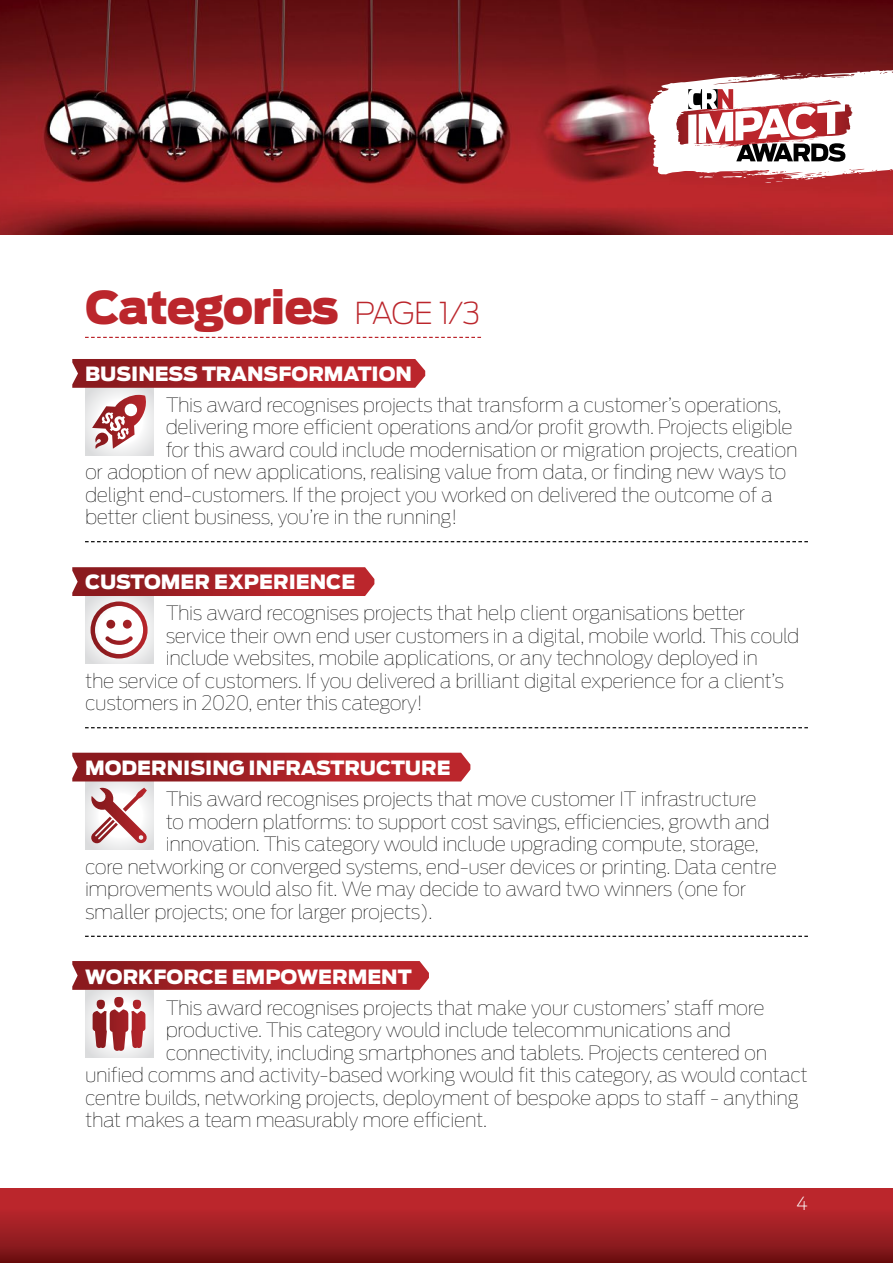
<style>
.page{position:relative;width:893px;height:1263px;background:#fff}
.page>*{position:absolute;margin:0;border:0;box-sizing:border-box;transform-origin:0 0}
.t1{font:900 45px "Antenna";letter-spacing:-.025em;color:#bb262c}
.t2{font:100 19.5px "Antenna";letter-spacing:-.02em;color:#000}
.t3{font:900 19.5px "Antenna";color:#fff}
.t4{font:200 18px "Antenna";color:#fff}
.s1{font-weight:200;font-size:30px}
</style>
<div class="page">
<img style="left:0;top:0;width:893px;height:234px">
<div style="left:0;top:1188px;width:893px;height:75px;background:linear-gradient(to bottom,#cb2b32,#751316)"></div>
<svg style="left:85px;top:990px;width:68px;height:68px;background:#e7e6e7"></svg>
<svg style="left:93px;top:997px;width:52px;height:54px"></svg>
<div style="left:85px;top:781px;width:68px;height:68px;background:linear-gradient(to right,#e5e5e6,#ebebec)"></div>
<svg style="left:91px;top:788px;width:56px;height:56px"></svg>
<div style="left:85px;top:596px;width:68px;height:68px;background:#e7e7e8"></div>
<div style="left:85px;top:388px;width:68px;height:68px;background:linear-gradient(to right,#e8e9e9,#e9e9ea)"></div>
<svg style="left:92px;top:395px;width:56px;height:54px"></svg>
<svg style="left:72px;top:961px;width:357px;height:29px;background:#ab272c"></svg>
<svg style="left:72px;top:359px;width:353px;height:29px;background:#aa272c"></svg>
<svg style="left:72px;top:567px;width:302px;height:91px"></svg>
<svg style="left:72px;top:753px;width:398px;height:28px;background:#a62428"></svg>
<svg style="left:648px;top:53px;width:245px;height:130px"></svg>
<svg style="left:85px;top:337px;width:396px;height:1px"></svg>
<svg style="left:85px;top:541px;width:723px;height:1px"></svg>
<svg style="left:85px;top:727px;width:723px;height:1px"></svg>
<svg style="left:85px;top:936px;width:723px;height:1px"></svg>
<h1 class="t1" style="left:85px;top:281px;width:397px">Categories <span class="s1">PAGE 1/3</span></h1>
<p class="t3" style="left:85px;top:362px;width:329px">BUSINESS TRANSFORMATION</p>
<p class="t2" style="left:166px;top:393px;width:617px">This award recognises projects that transform a customer’s operations,</p>
<p class="t2" style="left:166px;top:415px;width:628px">delivering more efficient operations and/or profit growth. Projects eligible</p>
<p class="t2" style="left:166px;top:438px;width:633px">for this award could include modernisation or migration projects, creation</p>
<p class="t2" style="left:85px;top:460px;width:703px">or adoption of new applications, realising value from data, or finding new ways to</p>
<p class="t2" style="left:85px;top:483px;width:689px">delight end-customers. If the project you worked on delivered the outcome of a</p>
<p class="t2" style="left:85px;top:505px;width:374px">better client business, you’re in the running!</p>
<p class="t3" style="left:85px;top:570px;width:272px">CUSTOMER EXPERIENCE</p>
<p class="t2" style="left:166px;top:601px;width:581px">This award recognises projects that help client organisations better</p>
<p class="t2" style="left:166px;top:624px;width:635px">service their own end user customers in a digital, mobile world. This could</p>
<p class="t2" style="left:166px;top:646px;width:594px">include websites, mobile applications, or any technology deployed in</p>
<p class="t2" style="left:85px;top:669px;width:700px">the service of customers. If you delivered a brilliant digital experience for a client’s</p>
<p class="t2" style="left:85px;top:691px;width:339px">customers in 2020, enter this category!</p>
<p class="t3" style="left:85px;top:756px;width:367px">MODERNISING INFRASTRUCTURE</p>
<p class="t2" style="left:166px;top:787px;width:592px">This award recognises projects that move customer IT infrastructure</p>
<p class="t2" style="left:166px;top:810px;width:605px">to modern platforms: to support cost savings, efficiencies, growth and</p>
<p class="t2" style="left:166px;top:832px;width:594px">innovation. This category would include upgrading compute, storage,</p>
<p class="t2" style="left:85px;top:855px;width:693px">core networking or converged systems, end-user devices or printing. Data centre</p>
<p class="t2" style="left:85px;top:877px;width:663px">improvements would also fit. We may decide to award two winners (one for</p>
<p class="t2" style="left:85px;top:900px;width:349px">smaller projects; one for larger projects).</p>
<p class="t3" style="left:85px;top:965px;width:328px">WORKFORCE EMPOWERMENT</p>
<p class="t2" style="left:166px;top:996px;width:600px">This award recognises projects that make your customers’ staff more</p>
<p class="t2" style="left:166px;top:1018px;width:567px">productive. This category would include telecommunications and</p>
<p class="t2" style="left:166px;top:1041px;width:603px">connectivity, including smartphones and tablets. Projects centered on</p>
<p class="t2" style="left:85px;top:1063px;width:724px">unified comms and activity-based working would fit this category, as would contact</p>
<p class="t2" style="left:85px;top:1086px;width:715px">centre builds, networking projects, deployment of bespoke apps to staff - anything</p>
<p class="t2" style="left:85px;top:1108px;width:404px">that makes a team measurably more efficient.</p>
<p class="t4" style="left:796px;top:1193px;width:13px">4</p>
</div>
